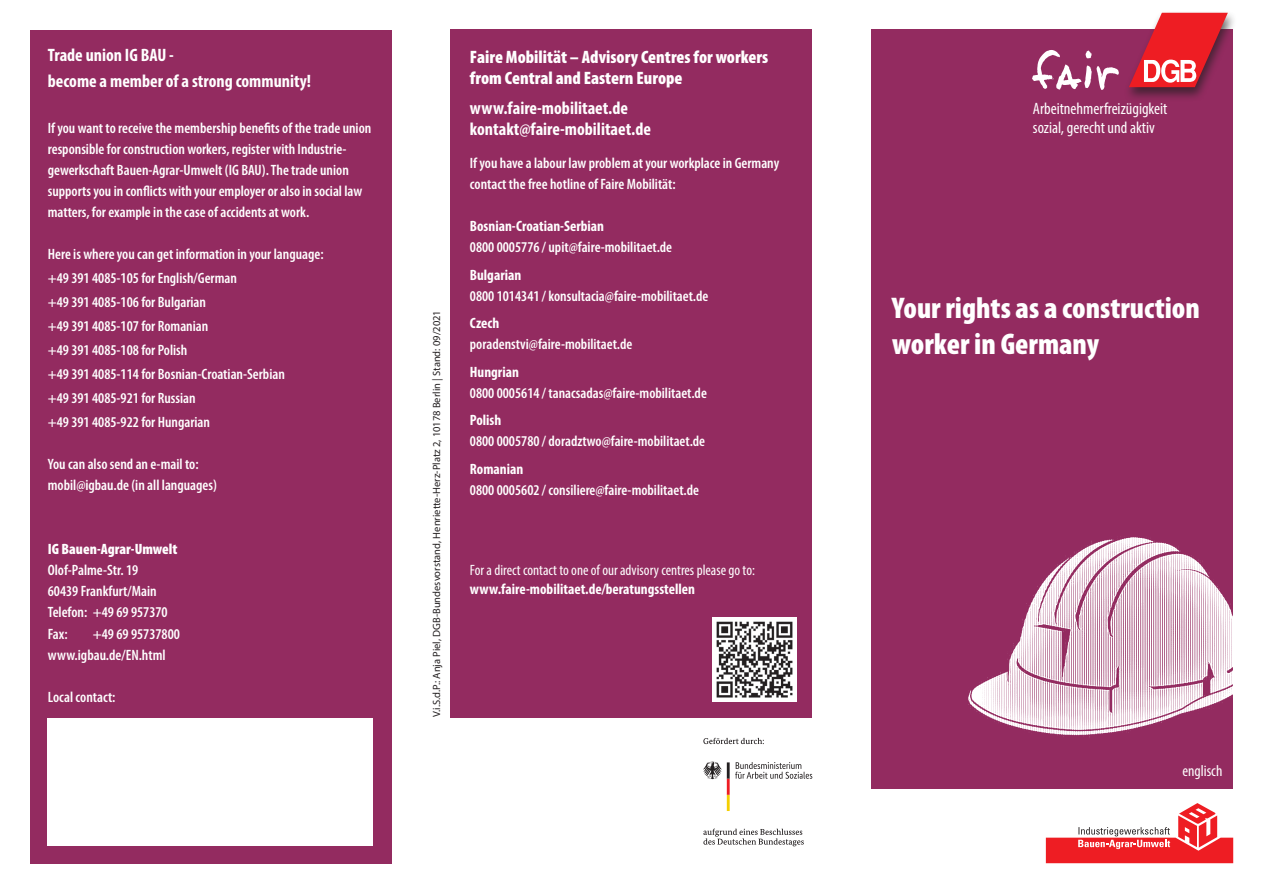
<style>
.page{position:relative;width:1263px;height:893px;background:#fff}
.page>*{position:absolute;margin:0;border:0;box-sizing:border-box;transform-origin:0 0}
.t1{font:900 condensed 30px/36px "Myriad Pro";color:#fff}
.t2{font:700 condensed 18px/25.5px "Myriad Pro";color:#fff}
.t3{font:900 condensed 18px/21px "Myriad Pro";color:#fff}
.t4{font:condensed 16.5px "Myriad Pro";color:#fff}
.t5{font:condensed 15.75px "Myriad Pro";color:#fff}
.t6{font:600 condensed 15px/21px "Myriad Pro";color:#fff}
.t7{font:condensed 15px/19.5px "Myriad Pro";color:#fff}
.t8{font:900 condensed 15px "Myriad Pro";color:#fff}
.t9{font:10.5px "Myriad Pro";color:#231f20}
.s1{font-weight:700}
</style>
<div class="page">
<div style="left:872px;top:30px;width:361px;height:759px;background:#932b60"></div>
<div style="left:451px;top:30px;width:361px;height:688px;background:#932b60"></div>
<div style="left:30px;top:30px;width:361px;height:833px;background:#932b60"></div>
<img style="left:968px;top:537px;width:265px;height:201px">
<svg style="left:1046px;top:803px;width:187px;height:60px"></svg>
<div style="left:1123px;top:11px;width:114px;height:91px;background:#231f20;opacity:.7"></div>
<svg style="left:1129px;top:13px;width:99px;height:74px"></svg>
<svg style="left:1032px;top:50px;width:87px;height:40px"></svg>
<img style="left:712px;top:618px;width:84px;height:84px">
<svg style="left:703px;top:738px;width:61px;height:6px"></svg>
<svg style="left:703px;top:829px;width:101px;height:17px"></svg>
<svg style="left:703px;top:762px;width:109px;height:49px"></svg>
<div style="left:48px;top:719px;width:325px;height:127px;background:#fff"></div>
<p class="t2" style="left:48px;top:42px;width:265px">Trade union IG BAU -<br>become a member of a strong community!</p>
<p class="t6" style="left:48px;top:118px;width:325px">If you want to receive the membership benefits of the trade union responsible for construction workers, register with Industrie&shy;gewerkschaft Bauen-Agrar-Umwelt (IG BAU). The trade union supports you in conflicts with your employer or also in social law matters, for example in the case of accidents at work.</p>
<p class="t6" style="left:48px;top:244px;width:277px">Here is where you can get information in your language:</p>
<p class="t6" style="left:48px;top:268px;width:191px">+49 391 4085-105 for English/German</p>
<p class="t6" style="left:48px;top:292px;width:160px">+49 391 4085-106 for Bulgarian</p>
<p class="t6" style="left:48px;top:316px;width:162px">+49 391 4085-107 for Romanian</p>
<p class="t6" style="left:48px;top:340px;width:141px">+49 391 4085-108 for Polish</p>
<p class="t6" style="left:48px;top:364px;width:239px">+49 391 4085-114 for Bosnian-Croatian-Serbian</p>
<p class="t6" style="left:48px;top:388px;width:149px">+49 391 4085-921 for Russian</p>
<p class="t6" style="left:48px;top:412px;width:164px">+49 391 4085-922 for Hungarian</p>
<p class="t6" style="left:48px;top:454px;width:152px">You can also send an e-mail to:</p>
<p class="t6" style="left:48px;top:475px;width:171px">mobil@igbau.de (in all languages)</p>
<p class="t8" style="left:48px;top:540px;width:131px">IG Bauen-Agrar-Umwelt</p>
<p class="t6" style="left:48px;top:560px;width:92px">Olof-Palme-Str. 19</p>
<p class="t6" style="left:48px;top:581px;width:110px">60439 Frankfurt/Main</p>
<p class="t6" style="left:48px;top:602px;width:121px">Telefon: +49 69 957370</p>
<p class="t6" style="left:48px;top:623px;width:21px">Fax:</p>
<p class="t6" style="left:93px;top:623px;width:89px">+49 69 95737800</p>
<p class="t6" style="left:48px;top:644px;width:119px">www.igbau.de/EN.html</p>
<p class="t6" style="left:48px;top:686px;width:69px">Local contact:</p>
<p class="t9" style="left:430px;top:717px;width:408px;rotate:-90deg">V.i.S.d.P.: Anja Piel, DGB-Bundesvorstand, Henriette-Herz-Platz 2, 10178 Berlin | Stand: 09/2021</p>
<p class="t3" style="left:470px;top:46px;width:300px">Faire Mobilität – Advisory Centres for workers from Central and Eastern Europe</p>
<p class="t2" style="left:470px;top:95px;width:160px">www.faire-mobilitaet.de</p>
<p class="t2" style="left:470px;top:116px;width:183px">kontakt@faire-mobilitaet.de</p>
<p class="t6" style="left:470px;top:152px;width:311px">If you have a labour law problem at your workplace in Germany contact the free hotline of Faire Mobilität:</p>
<p class="t6" style="left:470px;top:215px;width:204px"><span class="s1">Bosnian-Croatian-Serbian<br></span>0800 0005776 / upit@faire-mobilitaet.de</p>
<p class="t6" style="left:470px;top:264px;width:240px"><span class="s1">Bulgarian<br></span>0800 1014341 / konsultacia@faire-mobilitaet.de</p>
<p class="t6" style="left:470px;top:312px;width:164px"><span class="s1">Czech </span>poradenstvi@faire-mobilitaet.de</p>
<p class="t6" style="left:470px;top:361px;width:239px"><span class="s1">Hungrian<br></span>0800 0005614 / tanacsadas@faire-mobilitaet.de</p>
<p class="t6" style="left:470px;top:410px;width:237px"><span class="s1">Polish<br></span>0800 0005780 / doradztwo@faire-mobilitaet.de</p>
<p class="t6" style="left:470px;top:458px;width:231px"><span class="s1">Romanian<br></span>0800 0005602 / consiliere@faire-mobilitaet.de</p>
<p class="t7" style="left:470px;top:560px;width:287px">For a direct contact to one of our advisory centres please go to: <span class="s1">www.faire-mobilitaet.de/beratungsstellen</span></p>
<p class="t4" style="left:1033px;top:98px;width:136px">Arbeitnehmerfreizügigkeit</p>
<p class="t4" style="left:1033px;top:118px;width:123px">sozial, gerecht und aktiv</p>
<p class="t1" style="left:892px;top:289px;width:309px">Your rights as a construction worker in Germany</p>
<p class="t5" style="left:1182px;top:761px;width:41px">englisch</p>
</div>
